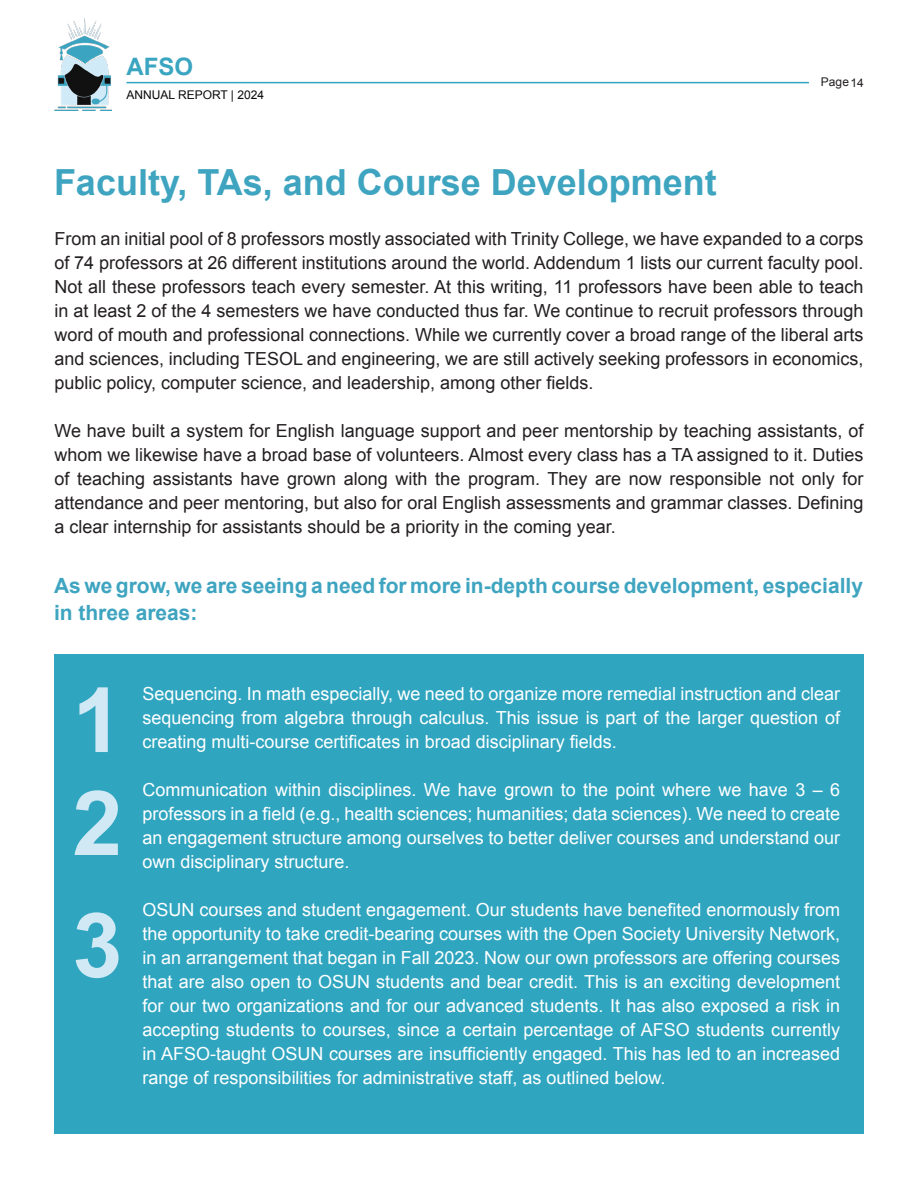
<style>
.page{position:relative;width:918px;height:1188px;background:#fff}
.page>*{position:absolute;margin:0;border:0;box-sizing:border-box;transform-origin:0 0}
.t1{font:700 90px "Arial";color:#d0e9f5}
.t2{font:700 36px "Arial";color:#3ea4c0}
.t3{font:700 24px "Arial";color:#3aa5c1}
.t4{font:700 21px/27px "Arial";color:#3ea4c0}
.t5{font:18px/24px "Arial";color:#fff;text-align:justify}
.t6{font:18px/24px "Arial";color:#231f20;text-align:justify}
.t7{font:12px "Arial";color:#0a0b0a}
.t8{font:12px "Arial";color:#231f20}
</style>
<div class="page">
<div style="left:55px;top:654px;width:809px;height:480px;background:#2fa5c0"></div>
<hr style="left:126px;top:82px;width:683px;height:1px;background:#30a4c0">
<img style="left:54px;top:19px;width:58px;height:92px">
<h3 class="t3" style="left:126px;top:51px;width:68px">AFSO</h3>
<p class="t7" style="left:126px;top:87px;width:139px">ANNUAL REPORT | 2024</p>
<p class="t2" style="left:54px;top:159px;width:664px">Faculty, TAs, and Course Development</p>
<p class="t8" style="left:821px;top:74px;width:45px">Page14</p>
<p class="t6" style="left:54px;top:227px;width:811px">From an initial pool of 8 professors mostly associated with Trinity College, we have expanded to a corps of 74 professors at 26 different institutions around the world. Addendum 1 lists our current faculty pool.<br>Not all these professors teach every semester. At this writing, 11 professors have been able to teach in at least 2 of the 4 semesters we have conducted thus far. We continue to recruit professors through word of mouth and professional connections. While we currently cover a broad range of the liberal arts and sciences, including TESOL and engineering, we are still actively seeking professors in economics, public policy, computer science, and leadership, among other fields.</p>
<p class="t6" style="left:54px;top:419px;width:811px">We have built a system for English language support and peer mentorship by teaching assistants, of whom we likewise have a broad base of volunteers. Almost every class has a TA assigned to it. Duties of teaching assistants have grown along with the program. They are now responsible not only for attendance and peer mentoring, but also for oral English assessments and grammar classes. Defining a clear internship for assistants should be a priority in the coming year.</p>
<p class="t4" style="left:54px;top:573px;width:811px">As we grow, we are seeing a need for more in-depth course development, especially in three areas:</p>
<p class="t1" style="left:72px;top:661px;width:52px">1</p>
<p class="t1" style="left:72px;top:764px;width:52px">2</p>
<p class="t1" style="left:72px;top:886px;width:52px">3</p>
<p class="t5" style="left:143px;top:682px;width:699px">Sequencing. In math especially, we need to organize more remedial instruction and clear sequencing from algebra through calculus. This issue is part of the larger question of creating multi-course certificates in broad disciplinary fields.</p>
<p class="t5" style="left:143px;top:778px;width:699px">Communication within disciplines. We have grown to the point where we have 3 – 6 professors in a field (e.g., health sciences; humanities; data sciences). We need to create an engagement structure among ourselves to better deliver courses and understand our own disciplinary structure.</p>
<p class="t5" style="left:143px;top:898px;width:699px">OSUN courses and student engagement. Our students have benefited enormously from the opportunity to take credit-bearing courses with the Open Society University Network, in an arrangement that began in Fall 2023. Now our own professors are offering courses that are also open to OSUN students and bear credit. This is an exciting development for our two organizations and for our advanced students. It has also exposed a risk in accepting students to courses, since a certain percentage of AFSO students currently in AFSO-taught OSUN courses are insufficiently engaged. This has led to an increased range of responsibilities for administrative staff, as outlined below.</p>
</div>
